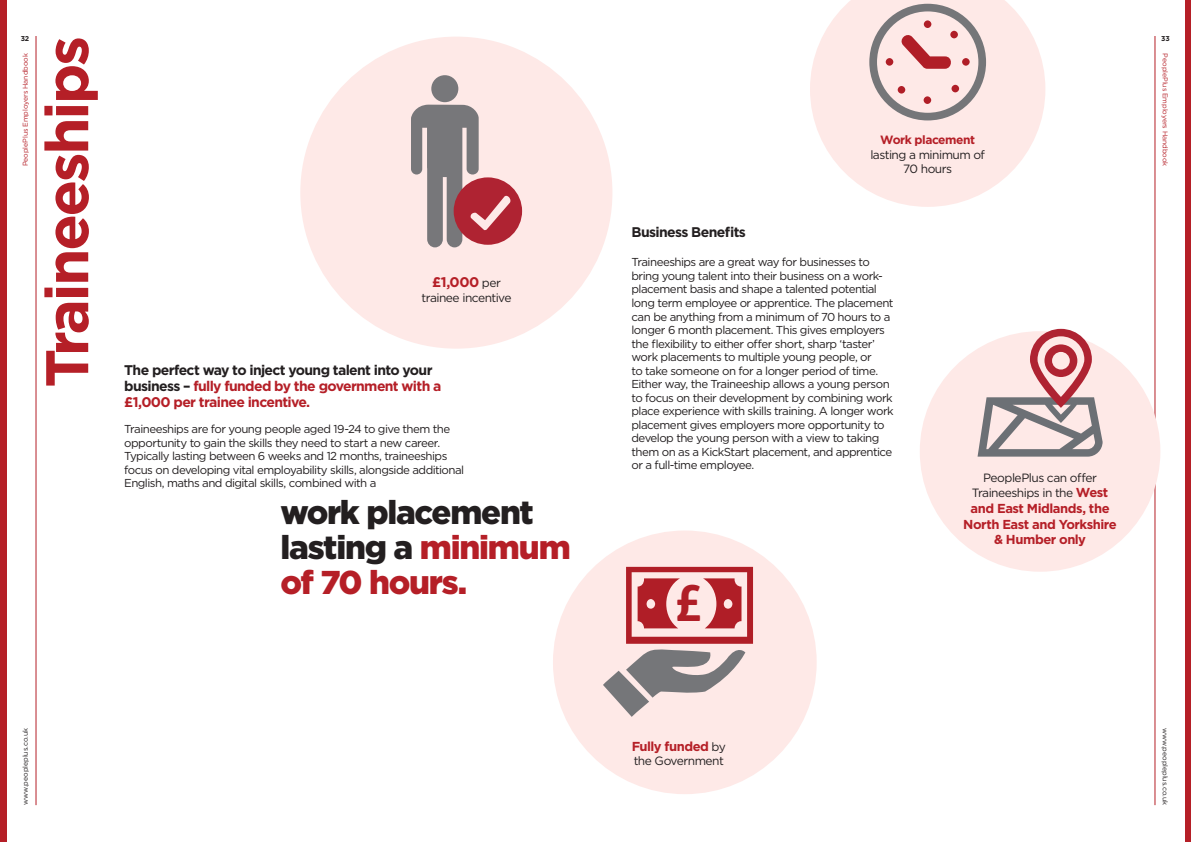
<style>
.page{position:relative;width:1191px;height:842px;background:#fff}
.page>*{position:absolute;margin:0;border:0;box-sizing:border-box;transform-origin:0 0}
.t1{font:700 60px "Gotham";letter-spacing:-.04em;color:#b51f27}
.t2{font:700 49.8px "FS Me Pro";color:#b01e27}
.t3{font:900 33px/35px "Gotham";letter-spacing:-.04em;color:#231f20}
.t4{font:700 14px/16px "Gotham";letter-spacing:-.05em;color:#b51f27}
.t5{font:700 14px "Gotham";letter-spacing:-.045em;color:#231f20}
.t6{font:700 13px/15.6px "Gotham";letter-spacing:-.035em;color:#b51f27;text-align:center}
.t7{font:12px/14.4px "Gotham";letter-spacing:-.045em;color:#231f20;text-align:center}
.t8{font:11.5px/13.5px "Gotham";letter-spacing:-.045em;color:#231f20}
.t9{font:7px "Gotham";letter-spacing:-.005em;color:#b51f27}
.t10{font:7px "Gotham";letter-spacing:-.01em;color:#231f20}
.t11{font:700 7px "Gotham";color:#231f20}
.s1{font-weight:700;color:#b51f27}
.s2{font-weight:400;font-size:12px;color:#231f20}
.s3{color:#231f20}
.s4{font-weight:700;font-size:13px;color:#b51f27}
.s5{color:#b51f27}
</style>
<div class="page">
<hr style="left:1154px;top:36px;width:1px;height:769px;background:#b51f27">
<hr style="left:36px;top:36px;width:1px;height:769px;background:#b51f27">
<div style="left:0;top:0;width:6px;height:842px;background:#b51f27"></div>
<div style="left:1185px;top:0;width:6px;height:842px;background:#b51f27"></div>
<div style="left:300px;top:37px;width:312px;height:312px;background:#fee9e7;border-radius:50%"></div>
<svg style="left:810px;top:0;width:235px;height:207px;fill:#fee9e7"></svg>
<div style="left:919px;top:331px;width:241px;height:241px;background:#fee9e7;border-radius:50%"></div>
<div style="left:553px;top:530px;width:263px;height:264px;background:#fee9e7;border-radius:50%"></div>
<svg style="left:603px;top:567px;width:150px;height:150px"></svg>
<svg style="left:869px;top:4px;width:117px;height:116px;background:#dec4c3"></svg>
<div style="left:431px;top:75px;width:27px;height:27px;background:#77777a;border-radius:50%"></div>
<div style="left:454px;top:177px;width:68px;height:68px;background:#af2332;border-radius:50%"></div>
<svg style="left:411px;top:105px;width:104px;height:142px"></svg>
<svg style="left:977px;top:329px;width:125px;height:128px"></svg>
<p class="t11" style="left:21px;top:33px;width:10px">32</p>
<p class="t11" style="left:1161px;top:33px;width:10px">33</p>
<p class="t9" style="left:1169px;top:53px;width:114px;rotate:90deg">PeoplePlus Employers Handbook</p>
<p class="t1" style="left:27px;top:388px;width:353px;rotate:-90deg">Traineeships</p>
<p class="t9" style="left:21px;top:166px;width:114px;rotate:-90deg">PeoplePlus Employers Handbook</p>
<p class="t7" style="left:870px;top:133px;width:116px"><span class="s1">Work placement </span>lasting a minimum of</p>
<p class="t7" style="left:903px;top:162px;width:50px">70 hours</p>
<p class="t5" style="left:631px;top:223px;width:116px">Business Benefits</p>
<p class="t8" style="left:631px;top:255px;width:264px">Traineeships are a great way for businesses to bring young talent into their business on a work&shy;placement basis and shape a talented potential long term employee or apprentice. The placement can be anything from a minimum of 70 hours to a longer 6 month placement. This gives employers the flexibility to either offer short, sharp ‘taster’ work placements to multiple young people, or<br>to take someone on for a longer period of time.<br>Either way, the Traineeship allows a young person to focus on their development by combining work place experience with skills training. A longer work placement gives employers more opportunity to develop the young person with a view to taking them on as a KickStart placement, and apprentice or a full-time employee.</p>
<p class="t4" style="left:432px;top:274px;width:70px">£1,000 <span class="s2">per</span></p>
<p class="t7" style="left:421px;top:290px;width:91px">trainee incentive</p>
<p class="t4" style="left:124px;top:362px;width:319px"><span class="s3">The perfect way to inject young talent into your business –</span> fully funded by the government with a £1,000 per trainee incentive.</p>
<p class="t8" style="left:124px;top:422px;width:341px">Traineeships are for young people aged 19-24 to give them the opportunity to gain the skills they need to start a new career.<br>Typically lasting between 6 weeks and 12 months, traineeships focus on developing vital employability skills, alongside additional English, maths and digital skills, combined with a</p>
<p class="t7" style="left:971px;top:469px;width:138px;line-height:15.6px">PeoplePlus can offer<br>Traineeships in the <span class="s4">West</span></p>
<p class="t6" style="left:963px;top:500px;width:155px">and East Midlands, the<br>North East and Yorkshire &amp; Humber only</p>
<p class="t3" style="left:280px;top:495px;width:292px">work placement lasting a <span class="s5">minimum of 70 hours.</span></p>
<h2 class="t2" style="left:673px;top:565px;width:31px">£</h2>
<p class="t10" style="left:21px;top:805px;width:79px;rotate:-90deg">www.peopleplus.co.uk</p>
<p class="t6" style="left:632px;top:738px;width:95px">Fully funded <span class="s2">by</span></p>
<p class="t7" style="left:634px;top:753px;width:92px">the Government</p>
<p class="t10" style="left:1169px;top:728px;width:79px;rotate:90deg">www.peopleplus.co.uk</p>
</div>
